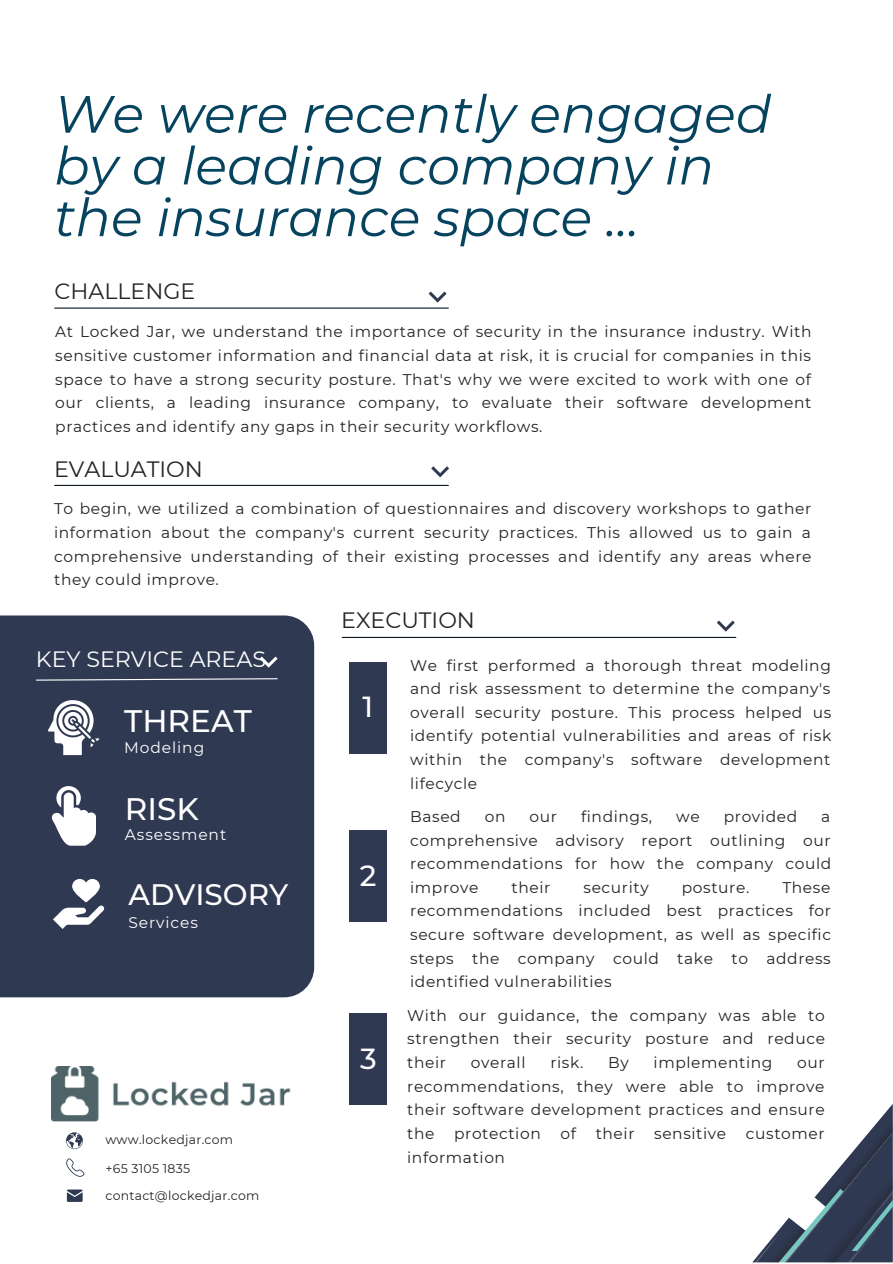
<style>
.page{position:relative;width:893px;height:1264px;background:#fff}
.page>*{position:absolute;margin:0;border:0;box-sizing:border-box;transform-origin:0 0}
.t1{font:italic 52.5px/51.8px "Montserrat";color:#06435f}
.t2{font:500 31.05px "Montserrat";color:#fff}
.t3{font:500 29.55px "Montserrat";color:#fff}
.t4{font:500 28.95px "Montserrat";color:#fff}
.t5{font:22.2px "Montserrat";color:#222}
.t6{font:22.2px "Montserrat";color:#fff}
.t7{font:15.45px/23.5px "Montserrat";letter-spacing:.04em;color:#222;text-align:justify}
.t8{font:15.45px "Montserrat";letter-spacing:.06em;color:#fff}
.t9{font:12.45px "Montserrat";letter-spacing:.02em;color:#222}
</style>
<div class="page">
<svg style="left:752px;top:1105px;width:140px;height:157px"></svg>
<svg style="left:66px;top:1132px;width:17px;height:17px"></svg>
<img style="left:52px;top:1066px;width:239px;height:55px">
<svg style="left:66px;top:1158px;width:19px;height:18px"></svg>
<div style="left:0;top:615px;width:314px;height:382px;background:#303952"></div>
<svg style="left:48px;top:700px;width:51px;height:55px"></svg>
<svg style="left:53px;top:879px;width:51px;height:50px"></svg>
<svg style="left:51px;top:785px;width:45px;height:60px"></svg>
<svg style="left:431px;top:466px;width:18px;height:11px"></svg>
<div style="left:349px;top:662px;width:38px;height:91px;background:#303952"></div>
<div style="left:349px;top:830px;width:38px;height:92px;background:#303952"></div>
<div style="left:349px;top:1013px;width:38px;height:91px;background:#303952"></div>
<hr style="left:342px;top:637px;width:393px;height:1px;background:#0b1623">
<svg style="left:35px;top:677px;width:243px;height:4px"></svg>
<svg style="left:259px;top:656px;width:18px;height:11px"></svg>
<svg style="left:717px;top:620px;width:17px;height:11px"></svg>
<hr style="left:55px;top:485px;width:393px;height:1px;background:#0b1623">
<hr style="left:55px;top:307px;width:393px;height:2px;background:#0b1623">
<svg style="left:428px;top:291px;width:18px;height:12px"></svg>
<svg style="left:67px;top:1189px;width:16px;height:12px"></svg>
<h1 class="t1" style="left:54px;top:88px;width:718px">We were recently engaged by a leading company in the insurance space ...</h1>
<h3 class="t5" style="left:55px;top:277px;width:142px">CHALLENGE</h3>
<p class="t7" style="left:55px;top:320px;width:757px">At Locked Jar, we understand the importance of security in the insurance industry. With sensitive customer information and financial data at risk, it is crucial for companies in this space to have a strong security posture. That's why we were excited to work with one of our clients, a leading insurance company, to evaluate their software development practices and identify any gaps in their security workflows.</p>
<h3 class="t5" style="left:54px;top:455px;width:150px">EVALUATION</h3>
<p class="t7" style="left:54px;top:497px;width:758px">To begin, we utilized a combination of questionnaires and discovery workshops to gather information about the company's current security practices. This allowed us to gain a comprehensive understanding of their existing processes and identify any areas where they could improve.</p>
<h3 class="t6" style="left:36px;top:645px;width:231px">KEY SERVICE AREAS</h3>
<h2 class="t2" style="left:124px;top:702px;width:129px">THREAT</h2>
<p class="t8" style="left:124px;top:737px;width:81px">Modeling</p>
<h2 class="t2" style="left:125px;top:789px;width:75px">RISK</h2>
<p class="t8" style="left:125px;top:825px;width:103px">Assessment</p>
<h3 class="t3" style="left:128px;top:876px;width:161px">ADVISORY</h3>
<p class="t8" style="left:128px;top:912px;width:71px">Services</p>
<p class="t9" style="left:105px;top:1132px;width:129px">www.lockedjar.com</p>
<p class="t9" style="left:105px;top:1160px;width:86px">+65 3105 1835</p>
<p class="t9" style="left:105px;top:1187px;width:155px">contact@lockedjar.com</p>
<h3 class="t5" style="left:341px;top:606px;width:135px">EXECUTION</h3>
<h3 class="t4" style="left:362px;top:689px;width:12px">1</h3>
<h3 class="t4" style="left:359px;top:857px;width:18px">2</h3>
<h3 class="t4" style="left:360px;top:1040px;width:18px">3</h3>
<p class="t7" style="left:410px;top:653px;width:422px">We first performed a thorough threat modeling and risk assessment to determine the company's overall security posture. This process helped us identify potential vulnerabilities and areas of risk within the company's software development lifecycle</p>
<p class="t7" style="left:410px;top:804px;width:52px">Based</p>
<p class="t7" style="left:484px;top:804px;width:22px">on</p>
<p class="t7" style="left:529px;top:804px;width:29px">our</p>
<p class="t7" style="left:581px;top:804px;width:73px">findings,</p>
<p class="t7" style="left:676px;top:804px;width:25px">we</p>
<p class="t7" style="left:723px;top:804px;width:75px">provided</p>
<p class="t7" style="left:410px;top:804px;width:422px;text-indent:411px">a comprehensive advisory report outlining our recommendations for how the company could improve</p>
<p class="t7" style="left:410px;top:875px;width:422px;text-indent:372px">These recommendations included best practices for secure software development, as well as specific steps the company could take to address identified vulnerabilities</p>
<p class="t7" style="left:407px;top:1003px;width:419px">With our guidance, the company was able to strengthen their security posture and reduce their</p>
<p class="t7" style="left:511px;top:875px;width:40px">their</p>
<p class="t7" style="left:583px;top:875px;width:67px">security</p>
<p class="t7" style="left:681px;top:875px;width:69px">posture.</p>
<p class="t7" style="left:471px;top:1050px;width:56px">overall</p>
<p class="t7" style="left:550px;top:1050px;width:34px">risk.</p>
<p class="t7" style="left:608px;top:1050px;width:22px">By</p>
<p class="t7" style="left:653px;top:1050px;width:120px">implementing</p>
<p class="t7" style="left:407px;top:1050px;width:419px;text-indent:390px">our recommendations, they were able to improve their software development practices and ensure the</p>
<p class="t7" style="left:454px;top:1121px;width:88px">protection</p>
<p class="t7" style="left:560px;top:1121px;width:17px">of</p>
<p class="t7" style="left:595px;top:1121px;width:40px">their</p>
<p class="t7" style="left:654px;top:1121px;width:74px">sensitive</p>
<p class="t7" style="left:745px;top:1121px;width:80px">customer</p>
<p class="t7" style="left:407px;top:1145px;width:99px">information</p>
</div>
